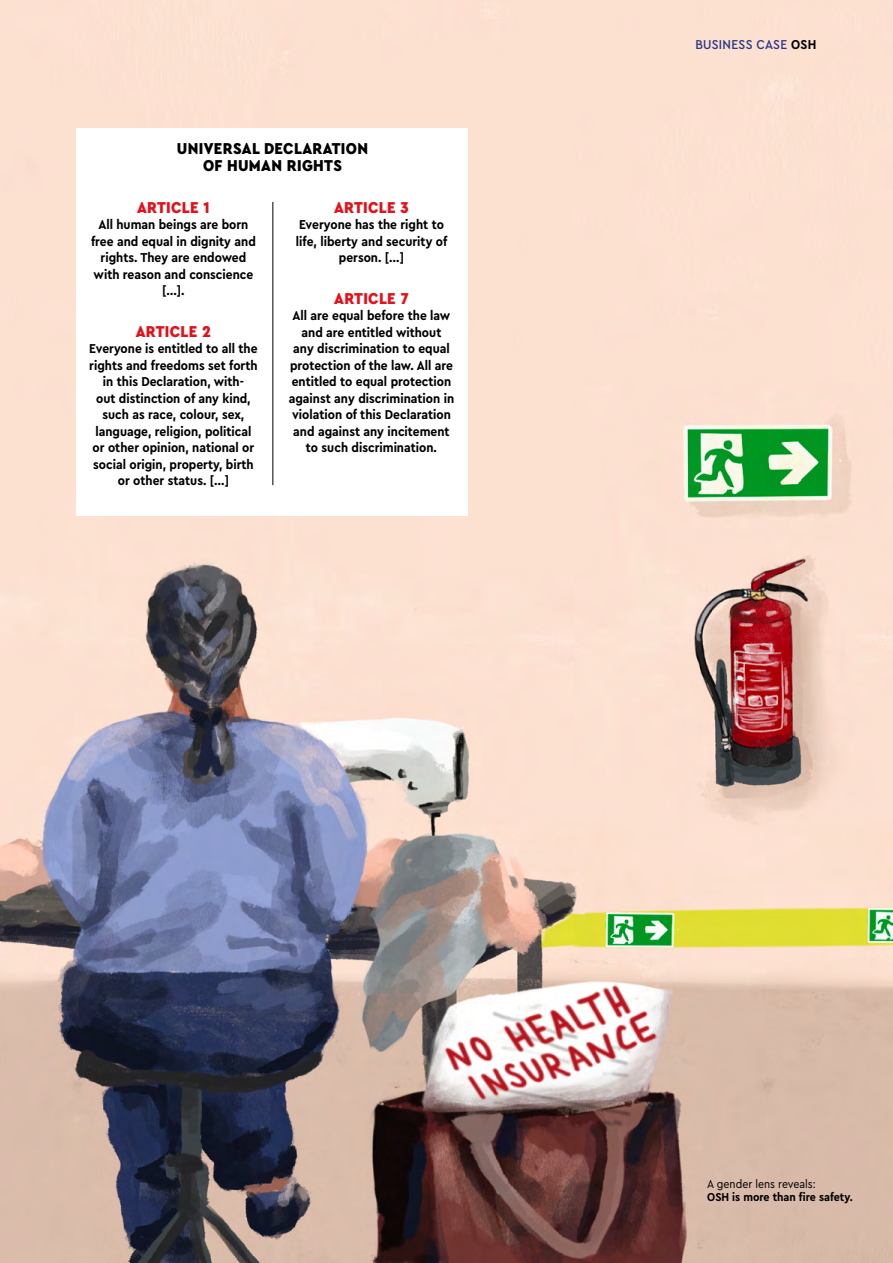
<style>
.page{position:relative;width:893px;height:1263px;background:#fff}
.page>*{position:absolute;margin:0;border:0;box-sizing:border-box;transform-origin:0 0}
.Headline_H4___Zwisch{font:900 16.5px/16.5px "Cera Compact Pro";letter-spacing:.02em;color:#000;text-align:center}
.Headline_H4___Zwisch-2{font:900 16.5px "Cera Compact Pro";letter-spacing:.02em;color:#e4101a}
.Autor_Beschreibung{font:700 13.5px/16.5px "Cera Compact Pro";color:#000;text-align:center}
.Marke_oben_re{font:500 13.5px "Cera Compact Pro";letter-spacing:.02em;color:#2b3884}
.BU{font:700 12px/13.5px "Cera Compact Pro";color:#000}
.s1{font-weight:700;color:#000}
.s2{font-weight:400}
</style>
<div class="page">
<img style="left:0;top:0;width:893px;height:1263px">
<div style="left:77px;top:128px;width:391px;height:388px;background:#fff"></div>
<hr style="left:272px;top:202px;width:1px;height:283px;background:#000">
<p class="Headline_H4___Zwisch" style="left:177px;top:140px;width:193px">UNIVERSAL DECLARATION<br>OF HUMAN RIGHTS</p>
<p class="Headline_H4___Zwisch-2" style="left:137px;top:196px;width:74px">ARTICLE 1</p>
<p class="Autor_Beschreibung" style="left:91px;top:216px;width:166px">All human beings are born free and equal in dignity and rights. They are endowed with reason and conscience […].</p>
<p class="Headline_H4___Zwisch-2" style="left:136px;top:320px;width:77px">ARTICLE 2</p>
<p class="Autor_Beschreibung" style="left:89px;top:340px;width:170px">Everyone is entitled to all the rights and freedoms set forth in this Declaration, with-<br>out distinction of any kind, such as race, colour, sex, language, religion, political or other opinion, national or social origin, property, birth or other status. […]</p>
<p class="Headline_H4___Zwisch-2" style="left:334px;top:196px;width:76px">ARTICLE 3</p>
<p class="Autor_Beschreibung" style="left:296px;top:216px;width:153px">Everyone has the right to life, liberty and security of person. […]</p>
<p class="Headline_H4___Zwisch-2" style="left:334px;top:287px;width:76px">ARTICLE 7</p>
<p class="Autor_Beschreibung" style="left:289px;top:307px;width:167px">All are equal before the law and are entitled without<br>any discrimination to equal protection of the law. All are entitled to equal protection against any discrimination in violation of this Declaration and against any incitement to such discrimination.</p>
<p class="Marke_oben_re" style="left:695px;top:36px;width:123px">BUSINESS CASE <span class="s1">OSH</span></p>
<p class="BU" style="left:707px;top:1176px;width:147px"><span class="s2">A gender lens reveals:<br></span>OSH is more than fire safety.</p>
</div>
